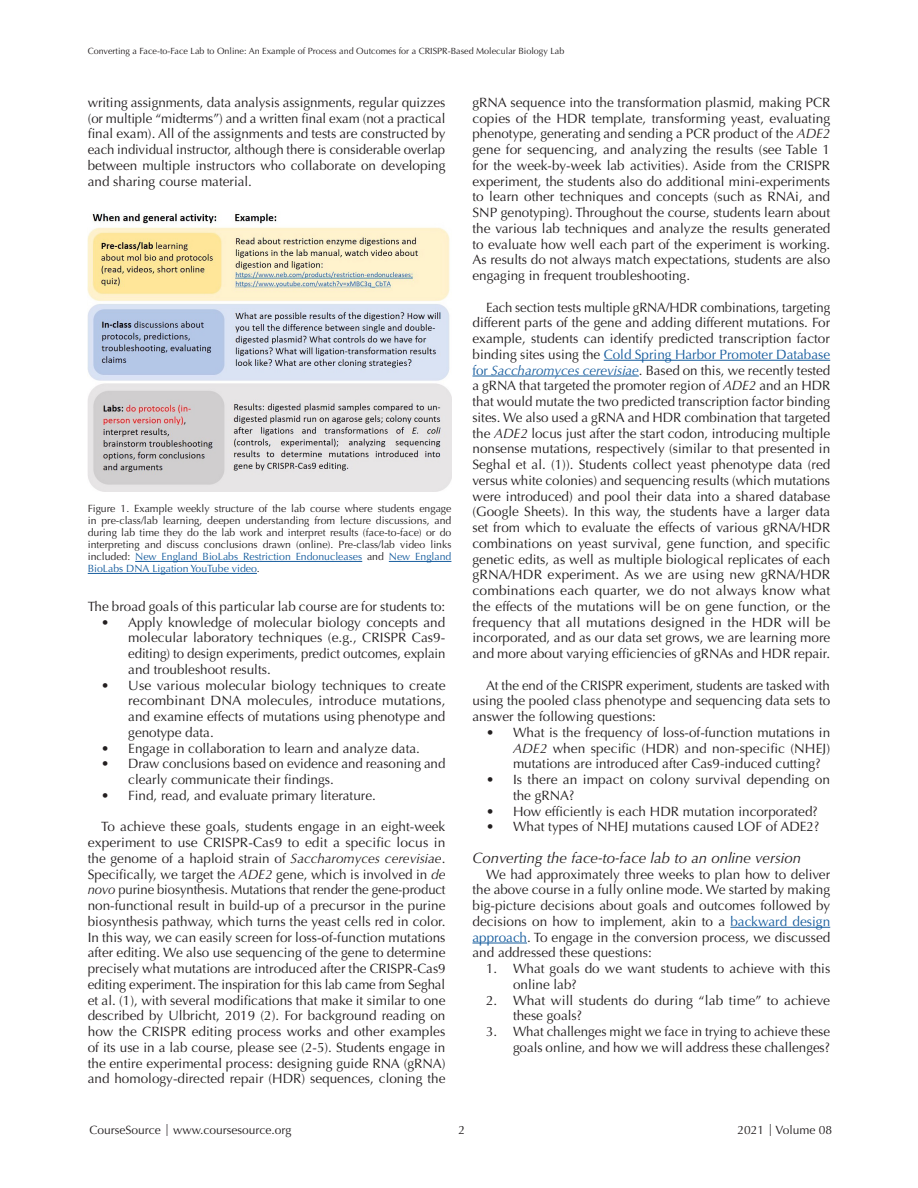
<style>
.page{position:relative;width:918px;height:1188px;background:#fff}
.page>*{position:absolute;margin:0;border:0;box-sizing:border-box;transform-origin:0 0}
.Subhead_4-italic{font:italic 15px "Optima";color:#231f20}
.Body_Copy{font:13.5px/15.8px "Optima";color:#231f20;text-align:justify}
.t1{font:12px "Optima";color:#231f20}
.Subhead_1-bold{font:10.5px/12px "Optima";color:#231f20;text-align:justify}
.t2{font:9px "Optima";color:#231f20}
.s1{color:#175d9e}
.s2{font-style:italic}
.s3{font-style:italic;color:#175d9e}
</style>
<div class="page">
<hr style="left:604px;top:360px;width:226px;height:1px;background:#175d9e">
<hr style="left:472px;top:376px;width:167px;height:1px;background:#175d9e">
<hr style="left:730px;top:927px;width:100px;height:1px;background:#175d9e">
<hr style="left:472px;top:943px;width:55px;height:1px;background:#175d9e">
<img style="left:88px;top:213px;width:363px;height:279px">
<hr style="left:135px;top:561px;width:227px;height:1px;background:#175d9e">
<hr style="left:389px;top:561px;width:62px;height:1px;background:#175d9e">
<hr style="left:88px;top:573px;width:169px;height:1px;background:#175d9e">
<p class="t2" style="left:88px;top:45px;width:478px">Converting a Face-to-Face Lab to Online: An Example of Process and Outcomes for a CRISPR-Based Molecular Biology Lab</p>
<p class="Body_Copy" style="left:88px;top:95px;width:359px">writing assignments, data analysis assignments, regular quizzes (or multiple “midterms”) and a written final exam (not a practical final exam). All of the assignments and tests are constructed by each individual instructor, although there is considerable overlap between multiple instructors who collaborate on developing and sharing course material.</p>
<p class="Subhead_1-bold" style="left:88px;top:503px;width:365px">Figure 1. Example weekly structure of the lab course where students engage in pre-class/lab learning, deepen understanding from lecture discussions, and during lab time they do the lab work and interpret results (face-to-face) or do interpreting and discuss conclusions drawn (online). Pre-class/lab video links included: <span class="s1">New England BioLabs Restriction Endonucleases</span> and <span class="s1">New England BioLabs DNA Ligation YouTube video</span>.</p>
<p class="Body_Copy" style="left:88px;top:599px;width:359px">The broad goals of this particular lab course are for students to:</p>
<p class="Body_Copy" style="left:128px;top:614px;width:319px;text-indent:-27px">• Apply knowledge of molecular biology concepts and molecular laboratory techniques (e.g., CRISPR Cas9- editing) to design experiments, predict outcomes, explain and troubleshoot results.</p>
<p class="Body_Copy" style="left:128px;top:677px;width:319px;text-indent:-27px">• Use various molecular biology techniques to create recombinant DNA molecules, introduce mutations, and examine effects of mutations using phenotype and genotype data.</p>
<p class="Body_Copy" style="left:101px;top:740px;width:320px">• Engage in collaboration to learn and analyze data.</p>
<p class="Body_Copy" style="left:128px;top:756px;width:319px;text-indent:-27px">• Draw conclusions based on evidence and reasoning and clearly communicate their findings.</p>
<p class="Body_Copy" style="left:101px;top:788px;width:276px">• Find, read, and evaluate primary literature.</p>
<p class="Body_Copy" style="left:88px;top:819px;width:359px;text-indent:14px">To achieve these goals, students engage in an eight-week experiment to use CRISPR-Cas9 to edit a specific locus in the genome of a haploid strain of <span class="s2">Saccharomyces cerevisiae</span>.<br>Specifically, we target the <span class="s2">ADE2</span> gene, which is involved in <span class="s2">de novo</span> purine biosynthesis. Mutations that render the gene-product non-functional result in build-up of a precursor in the purine biosynthesis pathway, which turns the yeast cells red in color.<br>In this way, we can easily screen for loss-of-function mutations after editing. We also use sequencing of the gene to determine precisely what mutations are introduced after the CRISPR-Cas9 editing experiment. The inspiration for this lab came from Seghal et al. (1), with several modifications that make it similar to one described by Ulbricht, 2019 (2). For background reading on how the CRISPR editing process works and other examples of its use in a lab course, please see (2-5). Students engage in the entire experimental process: designing guide RNA (gRNA) and homology-directed repair (HDR) sequences, cloning the</p>
<p class="Body_Copy" style="left:472px;top:95px;width:359px">gRNA sequence into the transformation plasmid, making PCR copies of the HDR template, transforming yeast, evaluating phenotype, generating and sending a PCR product of the <span class="s2">ADE2 </span>gene for sequencing, and analyzing the results (see Table 1 for the week-by-week lab activities). Aside from the CRISPR experiment, the students also do additional mini-experiments to learn other techniques and concepts (such as RNAi, and SNP genotyping). Throughout the course, students learn about the various lab techniques and analyze the results generated to evaluate how well each part of the experiment is working.<br>As results do not always match expectations, students are also engaging in frequent troubleshooting.</p>
<p class="Body_Copy" style="left:472px;top:299px;width:359px;text-indent:14px">Each section tests multiple gRNA/HDR combinations, targeting different parts of the gene and adding different mutations. For example, students can identify predicted transcription factor binding sites using the <span class="s1">Cold Spring Harbor Promoter Database for</span> <span class="s3">Saccharomyces cerevisiae</span>. Based on this, we recently tested a gRNA that targeted the promoter region of <span class="s2">ADE2</span> and an HDR that would mutate the two predicted transcription factor binding sites. We also used a gRNA and HDR combination that targeted the <span class="s2">ADE2</span> locus just after the start codon, introducing multiple nonsense mutations, respectively (similar to that presented in Seghal et al. (1)). Students collect yeast phenotype data (red versus white colonies) and sequencing results (which mutations were introduced) and pool their data into a shared database (Google Sheets). In this way, the students have a larger data set from which to evaluate the effects of various gRNA/HDR combinations on yeast survival, gene function, and specific genetic edits, as well as multiple biological replicates of each gRNA/HDR experiment. As we are using new gRNA/HDR combinations each quarter, we do not always know what the effects of the mutations will be on gene function, or the frequency that all mutations designed in the HDR will be incorporated, and as our data set grows, we are learning more and more about varying efficiencies of gRNAs and HDR repair.</p>
<p class="Body_Copy" style="left:472px;top:677px;width:359px;text-indent:14px">At the end of the CRISPR experiment, students are tasked with using the pooled class phenotype and sequencing data sets to answer the following questions:</p>
<p class="Body_Copy" style="left:513px;top:725px;width:319px;text-indent:-27px">• What is the frequency of loss-of-function mutations in <span class="s2">ADE2</span> when specific (HDR) and non-specific (NHEJ) mutations are introduced after Cas9-induced cutting?</p>
<p class="Body_Copy" style="left:513px;top:772px;width:319px;text-indent:-27px">• Is there an impact on colony survival depending on the gRNA?</p>
<p class="Body_Copy" style="left:486px;top:803px;width:333px">• How efficiently is each HDR mutation incorporated?</p>
<p class="Body_Copy" style="left:486px;top:819px;width:335px">• What types of NHEJ mutations caused LOF of ADE2?</p>
<p class="Subhead_4-italic" style="left:472px;top:849px;width:330px">Converting the face-to-face lab to an online version</p>
<p class="Body_Copy" style="left:472px;top:866px;width:359px;text-indent:14px">We had approximately three weeks to plan how to deliver the above course in a fully online mode. We started by making big-picture decisions about goals and outcomes followed by decisions on how to implement, akin to a <span class="s1">backward design approach</span>. To engage in the conversion process, we discussed and addressed these questions:</p>
<p class="Body_Copy" style="left:513px;top:961px;width:319px;text-indent:-27px">1. What goals do we want students to achieve with this online lab?</p>
<p class="Body_Copy" style="left:513px;top:992px;width:319px;text-indent:-27px">2. What will students do during “lab time” to achieve these goals?</p>
<p class="Body_Copy" style="left:486px;top:1024px;width:346px;text-align:right">3. What challenges might we face in trying to achieve these goals online, and how we will address these challenges?</p>
<p class="t1" style="left:90px;top:1123px;width:203px">CourseSource | www.coursesource.org</p>
<p class="t1" style="left:459px;top:1123px;width:8px">2</p>
<p class="t1" style="left:738px;top:1123px;width:96px">2021 | Volume 08</p>
</div>
